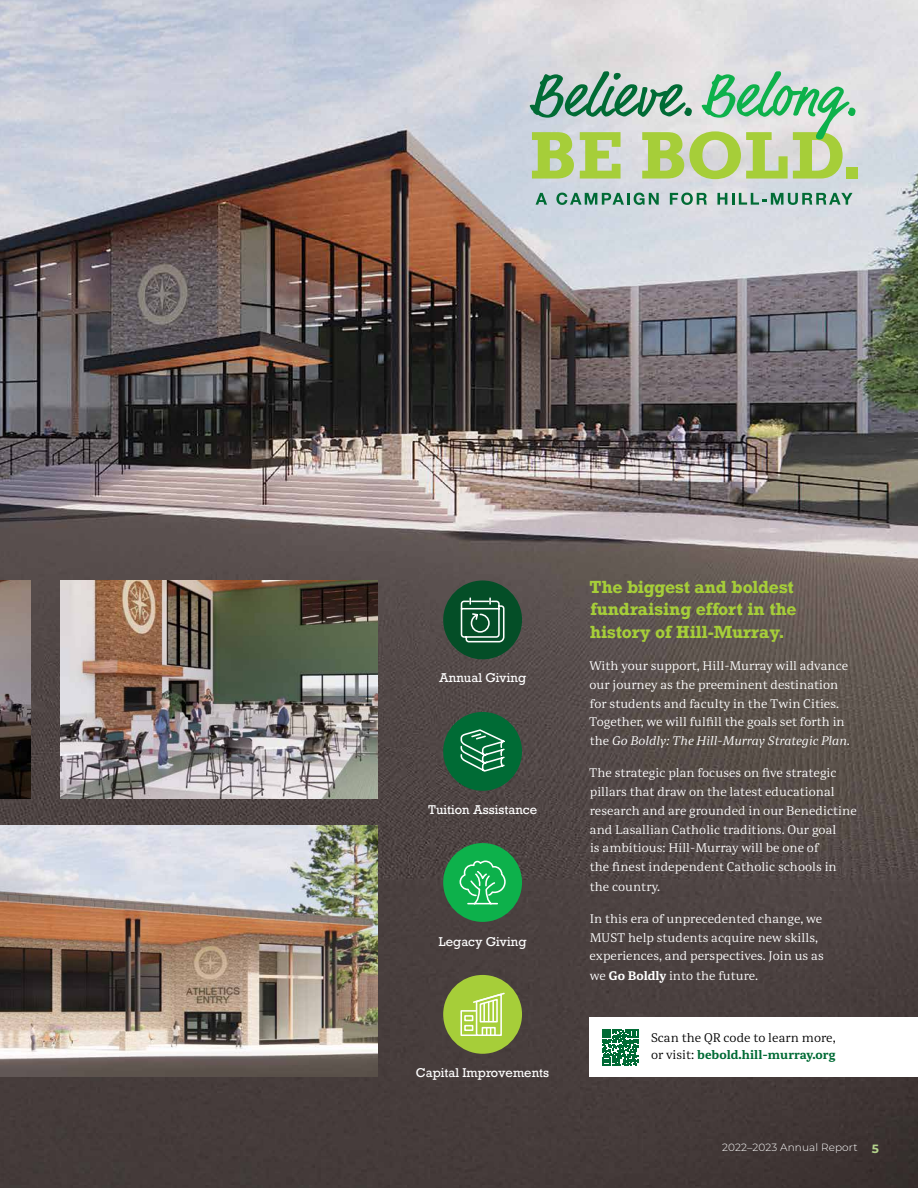
<style>
.page{position:relative;width:918px;height:1188px;background:#fff}
.page>*{position:absolute;margin:0;border:0;box-sizing:border-box;transform-origin:0 0}
.t1{font:700 16.5px/22.5px "Rockwell";color:#a6ce39}
.t2{font:12px/18.9px "Abelard";color:#fff}
.t3{font:12px "Rockwell";color:#fff}
.t4{font:12px/16.5px "Abelard";color:#000}
.t5{font:300 10.5px "Montserrat";letter-spacing:.01em;color:#fff}
.s1{font-style:italic}
.s2{font-weight:700}
.s3{font-weight:700;color:#006b35}
.s4{font-weight:700;font-size:12px;color:#b4d38c}
</style>
<div class="page">
<img style="left:0;top:0;width:918px;height:1188px">
<div style="left:443px;top:712px;width:79px;height:79px;background:#006b35;border-radius:50%"></div>
<svg style="left:460px;top:729px;width:46px;height:71px"></svg>
<div style="left:443px;top:843px;width:79px;height:79px;background:#0db14b;border-radius:50%"></div>
<svg style="left:459px;top:860px;width:47px;height:58px"></svg>
<div style="left:443px;top:975px;width:79px;height:79px;background:#a6ce39;border-radius:50%"></div>
<svg style="left:460px;top:992px;width:45px;height:44px"></svg>
<div style="left:443px;top:580px;width:79px;height:79px;background:#044e27;border-radius:50%"></div>
<svg style="left:460px;top:597px;width:45px;height:46px"></svg>
<div style="left:589px;top:1017px;width:329px;height:60px;background:#fff"></div>
<svg style="left:602px;top:1029px;width:36px;height:36px"></svg>
<img style="left:0;top:825px;width:378px;height:251px">
<img style="left:0;top:580px;width:30px;height:219px">
<img style="left:60px;top:580px;width:318px;height:219px">
<svg style="left:536px;top:193px;width:11px;height:12px"></svg>
<svg style="left:556px;top:193px;width:103px;height:12px"></svg>
<svg style="left:670px;top:193px;width:37px;height:12px"></svg>
<svg style="left:717px;top:193px;width:136px;height:12px;background:#83af9e"></svg>
<div style="left:846px;top:167px;width:12px;height:12px;background:#a6ce39"></div>
<svg style="left:530px;top:71px;width:326px;height:108px;background:#b1cda4"></svg>
<p class="t3" style="left:439px;top:670px;width:89px">Annual Giving</p>
<p class="t3" style="left:428px;top:802px;width:110px">Tuition Assistance</p>
<p class="t3" style="left:439px;top:934px;width:89px">Legacy Giving</p>
<p class="t3" style="left:416px;top:1065px;width:135px">Capital Improvements</p>
<h1 class="t1" style="left:590px;top:575px;width:209px">The biggest and boldest fundraising effort in the history of Hill-Murray.</h1>
<p class="t2" style="left:589px;top:657px;width:262px">With your support, Hill-Murray will advance our journey as the preeminent destination for students and faculty in the Twin Cities.<br>Together, we will fulfill the goals set forth in the <span class="s1">Go Boldly: The Hill-Murray Strategic Plan</span>.</p>
<p class="t2" style="left:589px;top:764px;width:269px">The strategic plan focuses on five strategic pillars that draw on the latest educational research and are grounded in our Benedictine and Lasallian Catholic traditions. Our goal<br>is ambitious: Hill-Murray will be one of<br>the finest independent Catholic schools in the country.</p>
<p class="t2" style="left:590px;top:909px;width:236px">In this era of unprecedented change, we MUST help students acquire new skills, experiences, and perspectives. Join us as we <span class="s2">Go Boldly</span> into the future.</p>
<p class="t4" style="left:651px;top:1030px;width:186px">Scan the QR code to learn more, or visit: <span class="s3">bebold.hill-murray.org</span></p>
<p class="t5" style="left:722px;top:1140px;width:158px">2022–2023 Annual Report <span class="s4">5</span></p>
</div>
